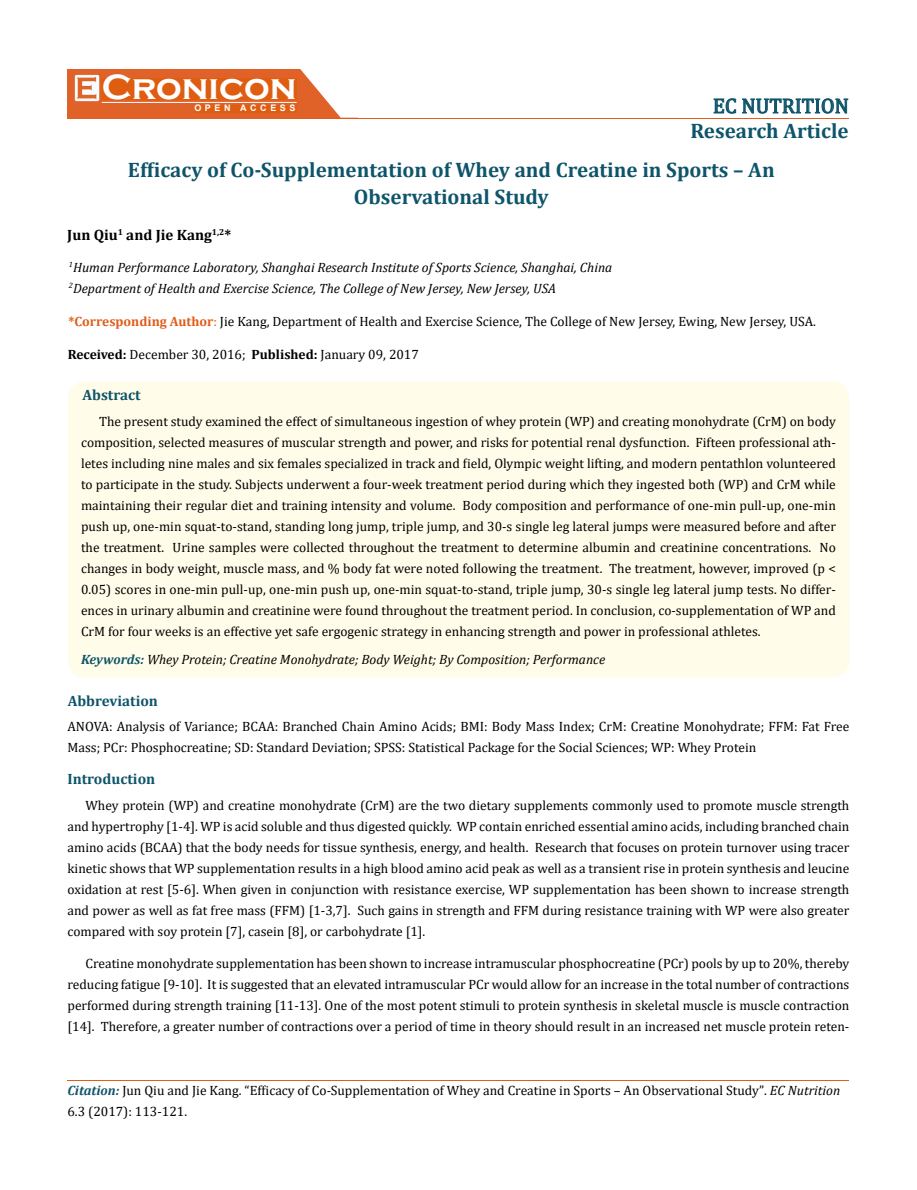
<style>
.page{position:relative;width:917px;height:1190px;background:#fff}
.page>*{position:absolute;margin:0;border:0;box-sizing:border-box;transform-origin:0 0}
.t1{font:700 36px "Copperplate Gothic";color:#fff}
.t2{font:700 21px/39.8px "Cambria";color:#0e546a}
.t3{font:21px "Cambria";color:#0e546a}
.t4{font:700 15px "Cambria";color:#0e546a}
.t5{font:700 15px "Cambria";color:#000}
.t6{font:13.5px/21px "Cambria";color:#000;text-align:justify}
.t7{font:italic 13.5px/21px "Cambria";color:#000}
.t8{font:700 9px "Arial";letter-spacing:.4em;color:#fff}
.s1{font-weight:700;color:#e05d1a}
.s2{color:#e05d1a}
.s3{font-weight:700}
.s4{font-weight:700;color:#0e546a}
.s5{font-weight:700;font-style:italic;color:#0e546a}
.s6{font-size:13.35px}
.s7{font-style:italic}
</style>
<div class="page">
<div style="left:67px;top:70px;width:290px;height:49px;background:#e06228"></div>
<svg style="left:300px;top:69px;width:58px;height:49px"></svg>
<img style="left:75px;top:75px;width:24px;height:26px">
<div style="left:102px;top:79px;width:195px;height:21px;background:#df5d11"></div>
<div style="left:194px;top:105px;width:103px;height:7px;background:#df5d11"></div>
<svg style="left:713px;top:98px;width:135px;height:16px"></svg>
<hr style="left:102px;top:102px;width:194px;height:1px;background:#fff">
<hr style="left:279px;top:118px;width:569px;height:1px;background:#e05d1a">
<hr style="left:67px;top:1080px;width:782px;height:1px;background:#e05d1a">
<div style="left:68px;top:381px;width:781px;height:297px;background:#fffde9;border-radius:18px"></div>
<h1 class="t1" style="left:102px;top:68px;width:196px">Cronicon</h1>
<p class="t8" style="left:194px;top:102px;width:103px">OPEN ACCESS</p>
<h2 class="t3" style="left:712px;top:93px;width:137px">EC NUTRITION</h2>
<h2 class="t2" style="left:128px;top:110px;width:722px;text-indent:562px">Research Article<br>Efficacy of Co-Supplementation of Whey and Creatine in Sports – An</h2>
<h2 class="t2" style="left:354px;top:177px;width:196px">Observational Study</h2>
<p class="t5" style="left:67px;top:224px;width:165px">Jun Qiu<sup>1</sup> and Jie Kang<sup>1,2</sup>*</p>
<p class="t7" style="left:69px;top:256px;width:545px"><sup>1</sup>Human Performance Laboratory, Shanghai Research Institute of Sports Science, Shanghai, China<br><sup>2</sup>Department of Health and Exercise Science, The College of New Jersey, New Jersey, USA</p>
<p class="t6" style="left:68px;top:310px;width:749px"><span class="s1">*Corresponding Author</span><span class="s2">:</span> Jie Kang, Department of Health and Exercise Science, The College of New Jersey, Ewing, New Jersey, USA.</p>
<p class="t6" style="left:68px;top:344px;width:353px"><span class="s3">Received:</span> December 30, 2016; <span class="s3">Published:</span> January 09, 2017</p>
<p class="t4" style="left:82px;top:384px;width:60px">Abstract</p>
<p class="t6" style="left:81px;top:411px;width:756px;text-indent:18px">The present study examined the effect of simultaneous ingestion of whey protein (WP) and creating monohydrate (CrM) on body composition, selected measures of muscular strength and power, and risks for potential renal dysfunction. Fifteen professional ath&shy;letes including nine males and six females specialized in track and field, Olympic weight lifting, and modern pentathlon volunteered to participate in the study. Subjects underwent a four-week treatment period during which they ingested both (WP) and CrM while maintaining their regular diet and training intensity and volume. Body composition and performance of one-min pull-up, one-min push up, one-min squat-to-stand, standing long jump, triple jump, and 30-s single leg lateral jumps were measured before and after the treatment. Urine samples were collected throughout the treatment to determine albumin and creatinine concentrations. No changes in body weight, muscle mass, and % body fat were noted following the treatment. The treatment, however, improved (p &lt; 0.05) scores in one-min pull-up, one-min push up, one-min squat-to-stand, triple jump, 30-s single leg lateral jump tests. No differ&shy;ences in urinary albumin and creatinine were found throughout the treatment period. In conclusion, co-supplementation of WP and CrM for four weeks is an effective yet safe ergogenic strategy in enhancing strength and power in professional athletes.</p>
<p class="t7" style="left:81px;top:648px;width:525px"><span class="s4">Keywords:</span> Whey Protein; Creatine Monohydrate; Body Weight; By Composition; Performance</p>
<p class="t4" style="left:68px;top:690px;width:92px">Abbreviation</p>
<p class="t6" style="left:67px;top:716px;width:783px">ANOVA: Analysis of Variance; BCAA: Branched Chain Amino Acids; BMI: Body Mass Index; CrM: Creatine Monohydrate; FFM: Fat Free<br>Mass; PCr: Phosphocreatine; SD: Standard Deviation; SPSS: Statistical Package for the Social Sciences; WP: Whey Protein</p>
<p class="t4" style="left:67px;top:768px;width:89px">Introduction</p>
<p class="t6" style="left:67px;top:794px;width:783px;text-indent:18px">Whey protein (WP) and creatine monohydrate (CrM) are the two dietary supplements commonly used to promote muscle strength and hypertrophy [1-4]. WP is acid soluble and thus digested quickly. WP contain enriched essential amino acids, including branched chain amino acids (BCAA) that the body needs for tissue synthesis, energy, and health. Research that focuses on protein turnover using tracer kinetic shows that WP supplementation results in a high blood amino acid peak as well as a transient rise in protein synthesis and leucine oxidation at rest [5-6]. When given in conjunction with resistance exercise, WP supplementation has been shown to increase strength and power as well as fat free mass (FFM) [1-3,7]. Such gains in strength and FFM during resistance training with WP were also greater compared with soy protein [7], casein [8], or carbohydrate [1].</p>
<p class="t6" style="left:67px;top:952px;width:783px;text-indent:18px">Creatine monohydrate supplementation has been shown to increase intramuscular phosphocreatine (PCr) pools by up to 20%, thereby reducing fatigue [9-10]. It is suggested that an elevated intramuscular PCr would allow for an increase in the total number of contractions performed during strength training [11-13]. One of the most potent stimuli to protein synthesis in skeletal muscle is muscle contraction [14]. Therefore, a greater number of contractions over a period of time in theory should result in an increased net muscle protein reten-</p>
<p class="t6" style="left:67px;top:1079px;width:774px"><span class="s5">Citation:</span> Jun Qiu and Jie Kang. “Efficacy of Co-Supplementation of Whey and Creatine in Sports – An Observational Study”<span class="s6">.</span> <span class="s7">EC Nutrition<br></span><span class="s6">6</span>.3 (2017): 113-121.</p>
</div>
